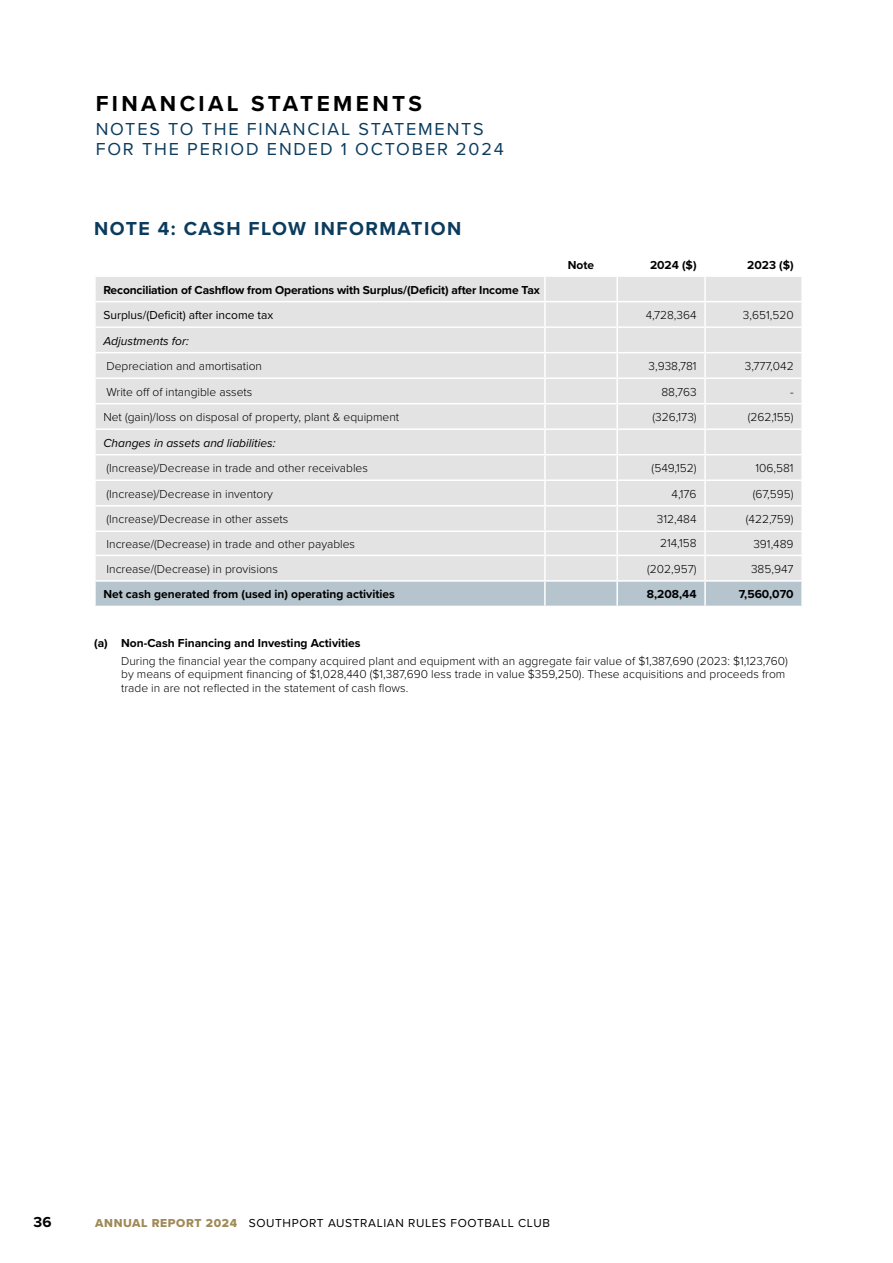
<style>
.page{position:relative;width:893px;height:1263px;background:#fff}
.page>*{position:absolute;margin:0;border:0;box-sizing:border-box;transform-origin:0 0}
.t1{font:700 22.5px "Proxima Nova";letter-spacing:.15em;color:#000}
.t2{font:700 19.5px "Proxima Nova";letter-spacing:.075em;color:#0b3b5d}
.t3{font:18px/19.5px "Proxima Nova";letter-spacing:.1em;color:#0b3b5d}
.t4{font:700 15px "Proxima Nova";color:#000}
.t5{font:300 12px/13.5px "Proxima Nova";color:#000}
.t6{font:700 12px "Proxima Nova";color:#000}
.t7{font:12px "Proxima Nova";letter-spacing:.045em;color:#000}
.t8{font:italic 12px "Proxima Nova";color:#000}
.t9{font:12px "Proxima Nova";color:#000}
.s1{font-family:"Proxima Nova Extrabld";color:#a08a57}
</style>
<div class="page">
<div style="left:96px;top:277px;width:705px;height:303px;background:#e4e3e3"></div>
<div style="left:96px;top:582px;width:705px;height:24px;background:#b6c4ce"></div>
<hr style="left:544px;top:277px;width:2px;height:24px;background:#fff">
<hr style="left:616px;top:277px;width:2px;height:24px;background:#fff">
<hr style="left:704px;top:277px;width:2px;height:24px;background:#fff">
<hr style="left:94px;top:301px;width:451px;height:1px;background:#fff">
<hr style="left:545px;top:301px;width:72px;height:1px;background:#fff">
<hr style="left:544px;top:302px;width:2px;height:24px;background:#fff">
<hr style="left:617px;top:301px;width:88px;height:1px;background:#fff">
<hr style="left:616px;top:302px;width:2px;height:24px;background:#fff">
<hr style="left:705px;top:301px;width:98px;height:1px;background:#fff">
<hr style="left:704px;top:302px;width:2px;height:24px;background:#fff">
<hr style="left:94px;top:326px;width:451px;height:2px;background:#fff">
<hr style="left:545px;top:326px;width:72px;height:2px;background:#fff">
<hr style="left:544px;top:328px;width:2px;height:24px;background:#fff">
<hr style="left:617px;top:326px;width:88px;height:2px;background:#fff">
<hr style="left:616px;top:328px;width:2px;height:24px;background:#fff">
<hr style="left:705px;top:326px;width:98px;height:2px;background:#fff">
<hr style="left:704px;top:328px;width:2px;height:24px;background:#fff">
<hr style="left:94px;top:352px;width:451px;height:1px;background:#fff">
<hr style="left:545px;top:352px;width:72px;height:1px;background:#fff">
<hr style="left:544px;top:353px;width:2px;height:24px;background:#fff">
<hr style="left:617px;top:352px;width:88px;height:1px;background:#fff">
<hr style="left:616px;top:353px;width:2px;height:24px;background:#fff">
<hr style="left:705px;top:352px;width:98px;height:1px;background:#fff">
<hr style="left:704px;top:353px;width:2px;height:24px;background:#fff">
<hr style="left:94px;top:377px;width:451px;height:2px;background:#fff">
<hr style="left:545px;top:377px;width:72px;height:2px;background:#fff">
<hr style="left:544px;top:379px;width:2px;height:24px;background:#fff">
<hr style="left:617px;top:377px;width:88px;height:2px;background:#fff">
<hr style="left:616px;top:379px;width:2px;height:24px;background:#fff">
<hr style="left:705px;top:377px;width:98px;height:2px;background:#fff">
<hr style="left:704px;top:379px;width:2px;height:24px;background:#fff">
<hr style="left:94px;top:403px;width:451px;height:1px;background:#fff">
<hr style="left:545px;top:403px;width:72px;height:1px;background:#fff">
<hr style="left:544px;top:404px;width:2px;height:24px;background:#fff">
<hr style="left:617px;top:403px;width:88px;height:1px;background:#fff">
<hr style="left:616px;top:404px;width:2px;height:24px;background:#fff">
<hr style="left:705px;top:403px;width:98px;height:1px;background:#fff">
<hr style="left:704px;top:404px;width:2px;height:24px;background:#fff">
<hr style="left:94px;top:428px;width:451px;height:2px;background:#fff">
<hr style="left:545px;top:428px;width:72px;height:2px;background:#fff">
<hr style="left:544px;top:430px;width:2px;height:24px;background:#fff">
<hr style="left:617px;top:428px;width:88px;height:2px;background:#fff">
<hr style="left:616px;top:430px;width:2px;height:24px;background:#fff">
<hr style="left:705px;top:428px;width:98px;height:2px;background:#fff">
<hr style="left:704px;top:430px;width:2px;height:24px;background:#fff">
<hr style="left:94px;top:454px;width:451px;height:1px;background:#fff">
<hr style="left:545px;top:454px;width:72px;height:1px;background:#fff">
<hr style="left:544px;top:455px;width:2px;height:24px;background:#fff">
<hr style="left:617px;top:454px;width:88px;height:1px;background:#fff">
<hr style="left:616px;top:455px;width:2px;height:24px;background:#fff">
<hr style="left:705px;top:454px;width:98px;height:1px;background:#fff">
<hr style="left:704px;top:455px;width:2px;height:24px;background:#fff">
<hr style="left:94px;top:479px;width:451px;height:2px;background:#fff">
<hr style="left:545px;top:479px;width:72px;height:2px;background:#fff">
<hr style="left:544px;top:481px;width:2px;height:24px;background:#fff">
<hr style="left:617px;top:479px;width:88px;height:2px;background:#fff">
<hr style="left:616px;top:481px;width:2px;height:24px;background:#fff">
<hr style="left:705px;top:479px;width:98px;height:2px;background:#fff">
<hr style="left:704px;top:481px;width:2px;height:24px;background:#fff">
<hr style="left:94px;top:505px;width:451px;height:1px;background:#fff">
<hr style="left:545px;top:505px;width:72px;height:1px;background:#fff">
<hr style="left:544px;top:506px;width:2px;height:24px;background:#fff">
<hr style="left:617px;top:505px;width:88px;height:1px;background:#fff">
<hr style="left:616px;top:506px;width:2px;height:24px;background:#fff">
<hr style="left:705px;top:505px;width:98px;height:1px;background:#fff">
<hr style="left:704px;top:506px;width:2px;height:24px;background:#fff">
<hr style="left:94px;top:530px;width:451px;height:2px;background:#fff">
<hr style="left:545px;top:530px;width:72px;height:2px;background:#fff">
<hr style="left:544px;top:532px;width:2px;height:23px;background:#fff">
<hr style="left:617px;top:530px;width:88px;height:2px;background:#fff">
<hr style="left:616px;top:532px;width:2px;height:23px;background:#fff">
<hr style="left:705px;top:530px;width:98px;height:2px;background:#fff">
<hr style="left:704px;top:532px;width:2px;height:23px;background:#fff">
<hr style="left:94px;top:555px;width:451px;height:1px;background:#fff">
<hr style="left:545px;top:555px;width:72px;height:1px;background:#fff">
<hr style="left:544px;top:556px;width:2px;height:24px;background:#fff">
<hr style="left:617px;top:555px;width:88px;height:1px;background:#fff">
<hr style="left:616px;top:556px;width:2px;height:24px;background:#fff">
<hr style="left:705px;top:555px;width:98px;height:1px;background:#fff">
<hr style="left:704px;top:556px;width:2px;height:24px;background:#fff">
<hr style="left:544px;top:582px;width:2px;height:24px;background:#fff">
<hr style="left:616px;top:582px;width:2px;height:24px;background:#fff">
<hr style="left:704px;top:582px;width:2px;height:24px;background:#fff">
<h1 class="t1" style="left:96px;top:87px;width:328px">FINANCIAL STATEMENTS</h1>
<h3 class="t3" style="left:96px;top:119px;width:410px">NOTES TO THE FINANCIAL STATEMENTS<br>FOR THE PERIOD ENDED 1 OCTOBER 2024</h3>
<h2 class="t2" style="left:94px;top:213px;width:369px">NOTE 4: CASH FLOW INFORMATION</h2>
<p class="t6" style="left:568px;top:256px;width:28px">Note</p>
<p class="t6" style="left:650px;top:256px;width:48px">2024 ($)</p>
<p class="t6" style="left:747px;top:256px;width:48px">2023 ($)</p>
<p class="t6" style="left:103px;top:281px;width:438px">Reconciliation of Cashflow from Operations with Surplus/(Deficit) after Income Tax</p>
<p class="t9" style="left:103px;top:306px;width:171px">Surplus/(Deficit) after income tax</p>
<p class="t5" style="left:646px;top:308px;width:52px">4,728,364</p>
<p class="t5" style="left:743px;top:308px;width:52px">3,651,520</p>
<p class="t8" style="left:103px;top:332px;width:87px">Adjustments for:</p>
<p class="t5" style="left:107px;top:359px;width:157px">Depreciation and amortisation</p>
<p class="t5" style="left:649px;top:359px;width:49px">3,938,781</p>
<p class="t5" style="left:745px;top:359px;width:50px">3,777,042</p>
<p class="t5" style="left:107px;top:384px;width:147px">Write off of intangible assets</p>
<p class="t5" style="left:661px;top:384px;width:37px">88,763</p>
<p class="t5" style="left:790px;top:384px;width:5px">-</p>
<p class="t5" style="left:103px;top:410px;width:297px">Net (gain)/loss on disposal of property, plant &amp; equipment</p>
<p class="t5" style="left:653px;top:410px;width:46px">(326,173)</p>
<p class="t5" style="left:748px;top:410px;width:47px">(262,155)</p>
<p class="t8" style="left:103px;top:434px;width:174px">Changes in assets and liabilities:</p>
<p class="t5" style="left:107px;top:461px;width:263px">(Increase)/Decrease in trade and other receivables</p>
<p class="t5" style="left:652px;top:461px;width:46px">(549,152)</p>
<p class="t5" style="left:755px;top:461px;width:40px">106,581</p>
<p class="t5" style="left:107px;top:486px;width:168px">(Increase)/Decrease in inventory</p>
<p class="t5" style="left:672px;top:486px;width:27px">4,176</p>
<p class="t5" style="left:753px;top:486px;width:42px">(67,595)</p>
<p class="t5" style="left:107px;top:511px;width:183px">(Increase)/Decrease in other assets</p>
<p class="t5" style="left:657px;top:512px;width:41px">312,484</p>
<p class="t5" style="left:746px;top:511px;width:49px">(422,759)</p>
<p class="t5" style="left:107px;top:537px;width:250px">Increase/(Decrease) in trade and other payables</p>
<p class="t5" style="left:660px;top:535px;width:38px">214,158</p>
<p class="t5" style="left:753px;top:537px;width:42px">391,489</p>
<p class="t5" style="left:107px;top:561px;width:173px">Increase/(Decrease) in provisions</p>
<p class="t5" style="left:647px;top:561px;width:51px">(202,957)</p>
<p class="t5" style="left:751px;top:561px;width:44px">385,947</p>
<p class="t6" style="left:103px;top:585px;width:293px">Net cash generated from (used in) operating activities</p>
<p class="t6" style="left:647px;top:585px;width:51px">8,208,44</p>
<p class="t6" style="left:739px;top:585px;width:56px">7,560,070</p>
<p class="t6" style="left:94px;top:634px;width:268px">(a) Non-Cash Financing and Investing Activities</p>
<p class="t5" style="left:121px;top:653px;width:668px">During the financial year the company acquired plant and equipment with an aggregate fair value of $1,387,690 (2023: $1,123,760) by means of equipment financing of $1,028,440 ($1,387,690 less trade in value $359,250). These acquisitions and proceeds from trade in are not reflected in the statement of cash flows.</p>
<p class="t4" style="left:34px;top:1210px;width:19px">36</p>
<p class="t7" style="left:95px;top:1213px;width:456px"><span class="s1">ANNUAL REPORT 2024</span> SOUTHPORT AUSTRALIAN RULES FOOTBALL CLUB</p>
</div>
